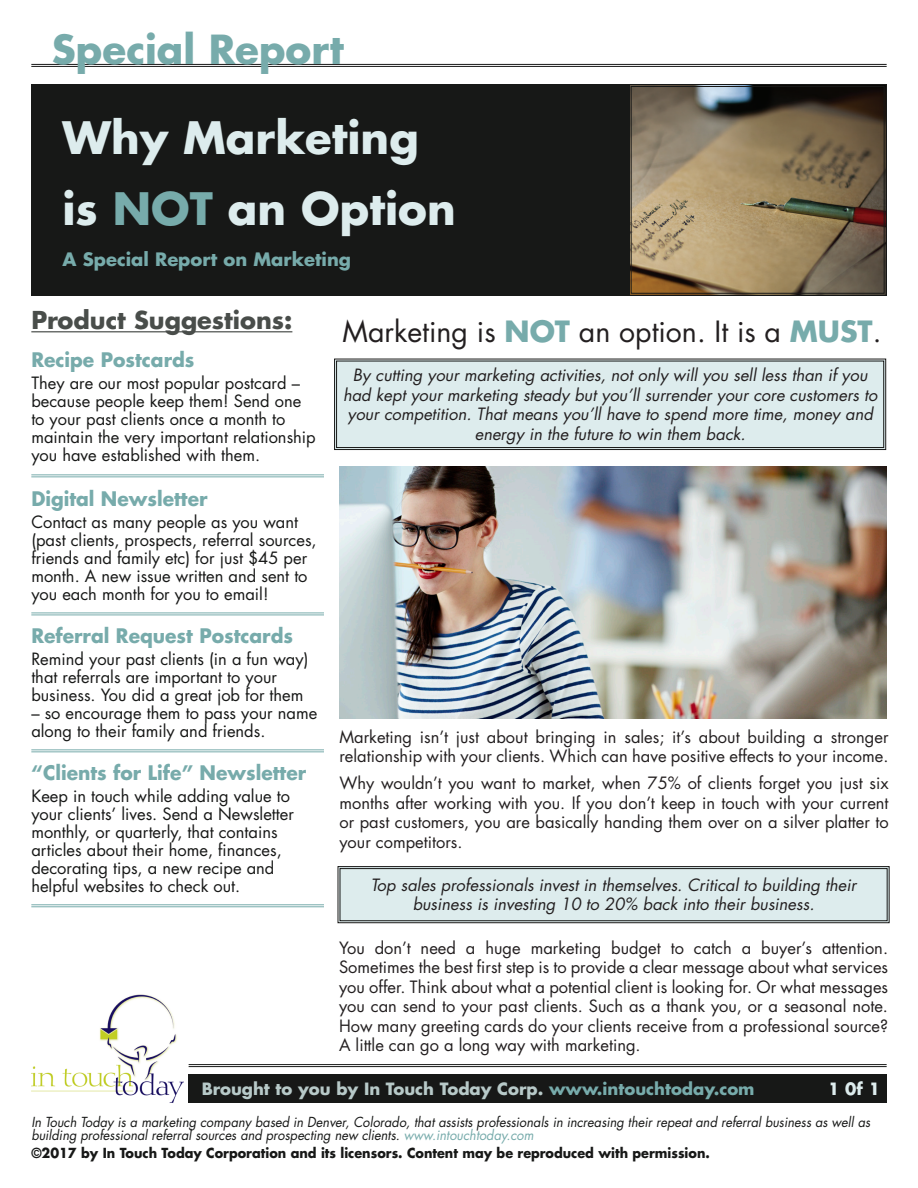
<style>
.page{position:relative;width:918px;height:1188px;background:#fff}
.page>*{position:absolute;margin:0;border:0;box-sizing:border-box;transform-origin:0 0}
.t1{font:700 43.5px "Futura";color:#ddeced}
.t2{font:700 39px "Futura";color:#77abab}
.t3{font:28.5px "Futura";color:#231f20}
.t4{font:700 24px "Futura";color:#494d4a}
.t5{font:700 19.5px "Futura";color:#77abab;scale:.96 1}
.t6{font:700 18px "Futura";color:#77abab}
.t7{font:16.5px/19.5px "Futura";color:#231f20;text-align:justify}
.t8{font:16.5px/18px "Futura";color:#171817}
.t9{font:italic 16.5px/19.5px "Futura";color:#231f20;text-align:center}
.t10{font:700 16.5px "Futura";color:#b7c9c8}
.t11{font:700 16.5px "Futura";color:#ddeced}
.t12{font:italic 13.5px/13.5px "Futura";color:#171817;scale:.95 1}
.t13{font:700 13.5px "Futura";color:#171817;scale:.95 1}
.s1{color:#77abab}
.s2{font-weight:700;color:#77abab}
</style>
<div class="page">
<hr style="left:31px;top:64px;width:856px;height:1px;background:#171817">
<hr style="left:31px;top:66px;width:856px;height:1px;background:#171817">
<div style="left:31px;top:84px;width:856px;height:212px;background:#171817"></div>
<svg style="left:630px;top:85px;width:256px;height:210px;background:#88775b"></svg>
<div style="left:631px;top:86px;width:254px;height:208px;border:1px solid #171817"></div>
<img style="left:31px;top:994px;width:152px;height:109px">
<div style="left:189px;top:1074px;width:698px;height:29px;background:#171817"></div>
<hr style="left:189px;top:1064px;width:698px;height:1px;background:#171817">
<hr style="left:189px;top:1066px;width:698px;height:1px;background:#171817">
<svg style="left:337px;top:866px;width:553px;height:58px;background:#d4e2e3"></svg>
<div style="left:340px;top:868px;width:548px;height:53px;border:1px solid #171817"></div>
<div style="left:334px;top:358px;width:553px;height:92px;background:#ddeced"></div>
<div style="left:336px;top:361px;width:548px;height:87px;border:1px solid #171817"></div>
<hr style="left:31px;top:331px;width:261px;height:1px;background:#494d4a">
<hr style="left:31px;top:474px;width:293px;height:1px;background:#77abab">
<hr style="left:31px;top:476px;width:293px;height:1px;background:#77abab">
<hr style="left:31px;top:612px;width:293px;height:1px;background:#77abab">
<hr style="left:31px;top:614px;width:293px;height:1px;background:#77abab">
<hr style="left:31px;top:749px;width:293px;height:1px;background:#77abab">
<hr style="left:31px;top:751px;width:293px;height:1px;background:#77abab">
<hr style="left:31px;top:904px;width:293px;height:1px;background:#77abab">
<hr style="left:31px;top:906px;width:293px;height:1px;background:#77abab">
<img style="left:339px;top:467px;width:547px;height:251px">
<p class="t2" style="left:52px;top:23px;width:293px">Special Report</p>
<p class="t1" style="left:63px;top:109px;width:358px">Why Marketing</p>
<p class="t1" style="left:63px;top:179px;width:395px">is <span class="s1">NOT</span> an Option</p>
<p class="t6" style="left:63px;top:247px;width:290px">A Special Report on Marketing</p>
<p class="t4" style="left:31px;top:304px;width:263px">Product Suggestions:</p>
<p class="t5" style="left:31px;top:347px;width:172px">Recipe Postcards</p>
<p class="t8" style="left:31px;top:374px;width:286px">They are our most popular postcard – because people keep them! Send one to your past clients once a month to maintain the very important relationship you have established with them.</p>
<p class="t5" style="left:31px;top:486px;width:185px">Digital Newsletter</p>
<p class="t8" style="left:31px;top:514px;width:287px">Contact as many people as you want (past clients, prospects, referral sources, friends and family etc) for just $45 per month. A new issue written and sent to you each month for you to email!</p>
<p class="t5" style="left:31px;top:623px;width:274px">Referral Request Postcards</p>
<p class="t8" style="left:31px;top:651px;width:279px">Remind your past clients (in a fun way) that referrals are important to your business. You did a great job for them</p>
<p class="t8" style="left:31px;top:705px;width:287px">– so encourage them to pass your name along to their family and friends.</p>
<p class="t5" style="left:31px;top:760px;width:288px">“Clients for Life” Newsletter</p>
<p class="t8" style="left:31px;top:787px;width:264px">Keep in touch while adding value to your clients’ lives. Send a Newsletter monthly, or quarterly, that contains articles about their home, finances, decorating tips, a new recipe and helpful websites to check out.</p>
<p class="t3" style="left:343px;top:313px;width:540px">Marketing is <span class="s2">NOT</span> an option. It is a <span class="s2">MUST</span>.</p>
<p class="t9" style="left:343px;top:365px;width:536px">By cutting your marketing activities, not only will you sell less than if you had kept your marketing steady but you’ll surrender your core customers to your competition. That means you’ll have to spend more time, money and energy in the future to win them back.</p>
<p class="t7" style="left:339px;top:727px;width:551px">Marketing isn’t just about bringing in sales; it’s about building a stronger relationship with your clients. Which can have positive effects to your income.</p>
<p class="t7" style="left:339px;top:774px;width:551px">Why wouldn’t you want to market, when 75% of clients forget you just six months after working with you. If you don’t keep in touch with your current or past customers, you are basically handing them over on a silver platter to your competitors.</p>
<p class="t9" style="left:371px;top:875px;width:487px">Top sales professionals invest in themselves. Critical to building their business is investing 10 to 20% back into their business.</p>
<p class="t7" style="left:339px;top:938px;width:551px">You don’t need a huge marketing budget to catch a buyer’s attention.<br>Sometimes the best first step is to provide a clear message about what services you offer. Think about what a potential client is looking for. Or what messages you can send to your past clients. Such as a thank you, or a seasonal note.<br>How many greeting cards do your clients receive from a professional source?<br>A little can go a long way with marketing.</p>
<p class="t10" style="left:202px;top:1078px;width:554px">Brought to you by In Touch Today Corp. <span class="s1">www.intouchtoday.com</span></p>
<p class="t11" style="left:828px;top:1078px;width:53px">1 0f 1</p>
<p class="t12" style="left:31px;top:1115px;width:885px">In Touch Today is a marketing company based in Denver, Colorado, that assists professionals in increasing their repeat and referral business as well as building professional referral sources and prospecting new clients. <span class="s1">www.intouchtoday.com</span></p>
<p class="t13" style="left:31px;top:1144px;width:716px">©2017 by In Touch Today Corporation and its licensors. Content may be reproduced with permission.</p>
</div>
